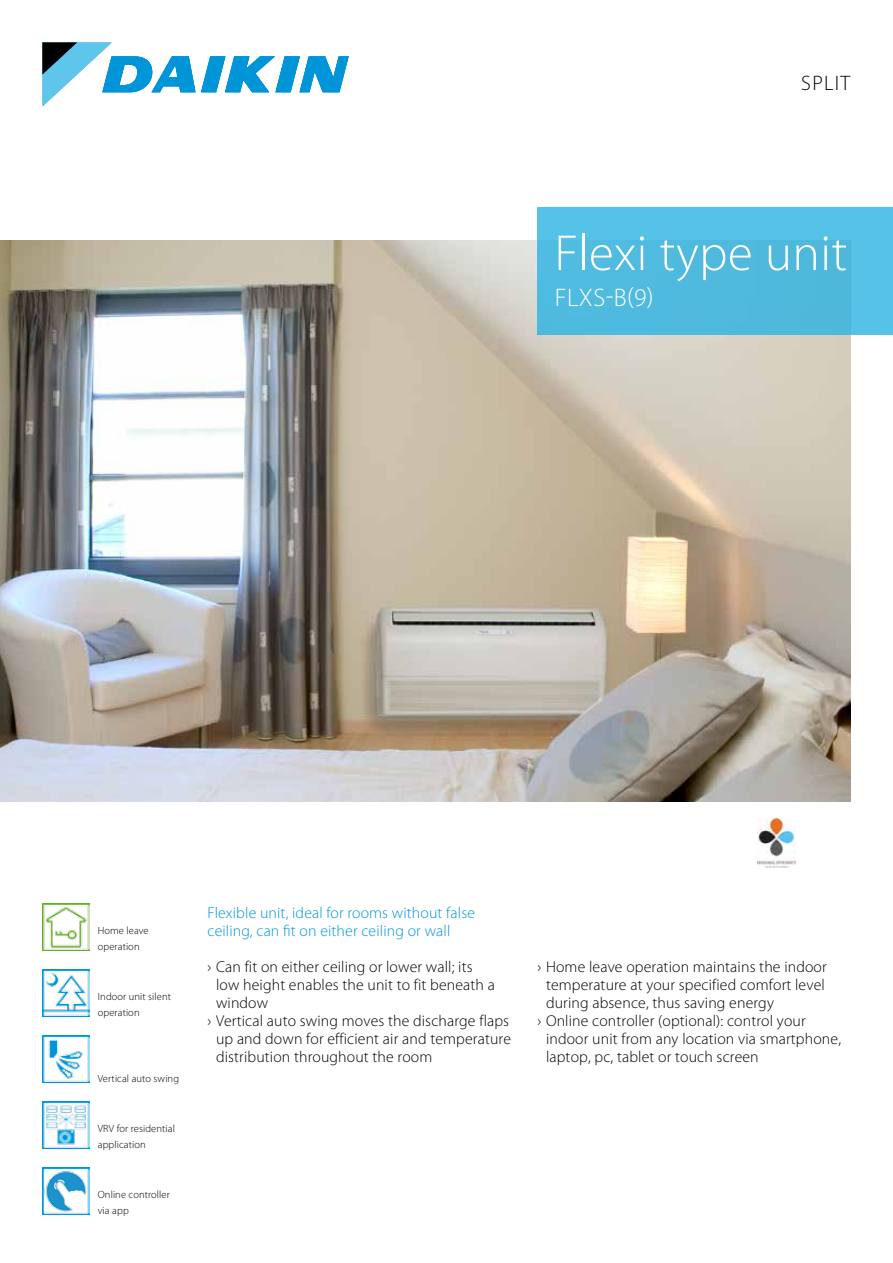
<style>
.page{position:relative;width:893px;height:1263px;background:#fff}
.page>*{position:absolute;margin:0;border:0;box-sizing:border-box;transform-origin:0 0}
.t1{font:300 51px "Myriad Pro";letter-spacing:.01em;color:#fff}
.t2{font:300 25.5px "Myriad Pro";color:#fff}
.t3{font:300 21px "Myriad Pro";letter-spacing:.06em;color:#000}
.t4{font:300 15.75px "Myriad Pro";letter-spacing:.01em;color:#000}
.t5{font:300 15.75px/18px "Myriad Pro";letter-spacing:.01em;color:#0095d8}
.t6{font:300 10.5px/16.5px "Myriad Pro";letter-spacing:.01em;color:#000}
</style>
<div class="page">
<img style="left:757px;top:818px;width:39px;height:50px">
<img style="left:43px;top:1101px;width:46px;height:47px">
<img style="left:43px;top:1035px;width:46px;height:47px">
<img style="left:43px;top:969px;width:46px;height:47px">
<img style="left:43px;top:903px;width:46px;height:47px">
<img style="left:0;top:241px;width:850px;height:561px">
<svg style="left:43px;top:43px;width:306px;height:63px"></svg>
<div style="left:537px;top:208px;width:356px;height:127px;background:#4fbbdf"></div>
<img style="left:43px;top:1167px;width:46px;height:47px">
<h3 class="t3" style="left:801px;top:71px;width:50px">SPLIT</h3>
<h1 class="t1" style="left:554px;top:225px;width:294px">Flexi type unit</h1>
<h2 class="t2" style="left:555px;top:283px;width:100px">FLXS-B(9)</h2>
<p class="t6" style="left:98px;top:922px;width:52px">Home leave operation</p>
<p class="t6" style="left:98px;top:988px;width:75px">Indoor unit silent operation</p>
<p class="t6" style="left:98px;top:1070px;width:83px">Vertical auto swing</p>
<p class="t6" style="left:98px;top:1120px;width:79px">VRV for residential application</p>
<p class="t6" style="left:98px;top:1186px;width:74px">Online controller via app</p>
<p class="t5" style="left:207px;top:904px;width:269px">Flexible unit, ideal for rooms without false ceiling, can fit on either ceiling or wall</p>
<p class="t4" style="left:207px;top:958px;width:267px">› Can fit on either ceiling or lower wall; its</p>
<p class="t4" style="left:216px;top:976px;width:280px">low height enables the unit to fit beneath a</p>
<p class="t4" style="left:216px;top:994px;width:54px">window</p>
<p class="t4" style="left:207px;top:1012px;width:303px">› Vertical auto swing moves the discharge flaps</p>
<p class="t4" style="left:216px;top:1030px;width:296px">up and down for efficient air and temperature</p>
<p class="t4" style="left:216px;top:1048px;width:218px">distribution throughout the room</p>
<p class="t4" style="left:537px;top:958px;width:291px">› Home leave operation maintains the indoor</p>
<p class="t4" style="left:546px;top:976px;width:280px">temperature at your specified comfort level</p>
<p class="t4" style="left:546px;top:994px;width:229px">during absence, thus saving energy</p>
<p class="t4" style="left:537px;top:1012px;width:270px">› Online controller (optional): control your</p>
<p class="t4" style="left:546px;top:1030px;width:297px">indoor unit from any location via smartphone,</p>
<p class="t4" style="left:546px;top:1048px;width:214px">laptop, pc, tablet or touch screen</p>
</div>
